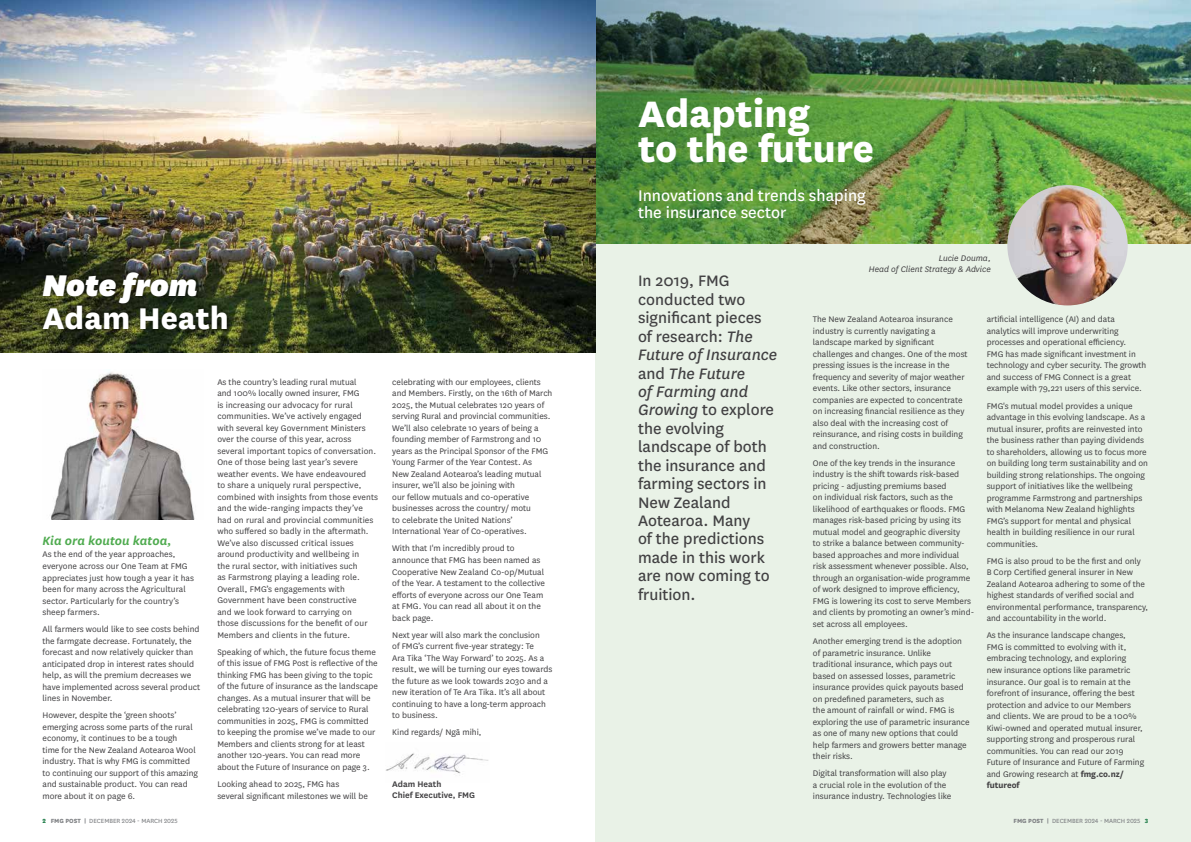
<style>
.page{position:relative;width:1191px;height:842px;background:#fff}
.page>*{position:absolute;margin:0;border:0;box-sizing:border-box;transform-origin:0 0}
.t1{font:800 43px/35px "National";color:#fff}
.t2{font:800 35px "National";color:#fff}
.t3{font:italic 900 35px "National";color:#fff}
.t4{font:18px/17px "National";color:#fff}
.t5{font:17.7px/18.4px "National";color:#414042}
.t6{font:italic 600 14px "National";color:#4fab4f}
.t7{font:9.5px/11.5px "National";color:#414042}
.t8{font:italic 9.5px/11.5px "National";color:#414042;text-align:right}
.t9{font:600 9.5px/11.5px "National";color:#414042}
.t10{font:7px "National";color:#808285}
.s1{font-style:italic}
.s2{font-weight:700}
.s3{font-weight:800;color:#227e4b}
.s4{font-weight:800}
</style>
<div class="page">
<div style="left:595px;top:244px;width:596px;height:598px;background:#e9f2e7"></div>
<img style="left:595px;top:0;width:596px;height:244px">
<img style="left:1007px;top:185px;width:120px;height:120px;border-radius:60px">
<img style="left:0;top:0;width:595px;height:353px">
<img style="left:386px;top:753px;width:103px;height:21px">
<img style="left:51px;top:372px;width:144px;height:148px">
<div style="left:38px;top:267px;width:194px;height:68px;background:#000;opacity:.42"></div>
<h2 class="t3" style="left:43px;top:261px;width:157px">Note from</h2>
<h2 class="t2" style="left:43px;top:293px;width:188px">Adam Heath</h2>
<h3 class="t6" style="left:43px;top:531px;width:131px">Kia ora koutou katoa,</h3>
<p class="t7" style="left:43px;top:548px;width:153px">As the end of the year approaches, everyone across our One Team at FMG appreciates just how tough a year it has been for many across the Agricultural sector. Particularly for the country’s sheep farmers.</p>
<p class="t7" style="left:43px;top:623px;width:159px">All farmers would like to see costs behind the farmgate decrease. Fortunately, the forecast and now relatively quicker than anticipated drop in interest rates should help, as will the premium decreases we have implemented across several product lines in November.</p>
<p class="t7" style="left:43px;top:709px;width:157px">However, despite the ‘green shoots’ emerging across some parts of the rural economy, it continues to be a tough<br>time for the New Zealand Aotearoa Wool industry. That is why FMG is committed to continuing our support of this amazing and sustainable product. You can read more about it on page 6.</p>
<p class="t7" style="left:217px;top:375px;width:162px">As the country’s leading rural mutual<br>and 100% locally owned insurer, FMG<br>is increasing our advocacy for rural communities. We’ve actively engaged with several key Government Ministers over the course of this year, across several important topics of conversation.<br>One of those being last year’s severe weather events. We have endeavoured<br>to share a uniquely rural perspective, combined with insights from those events and the wide-ranging impacts they’ve had on rural and provincial communities who suffered so badly in the aftermath.<br>We’ve also discussed critical issues around productivity and wellbeing in<br>the rural sector, with initiatives such<br>as Farmstrong playing a leading role.<br>Overall, FMG’s engagements with Government have been constructive<br>and we look forward to carrying on<br>those discussions for the benefit of our Members and clients in the future.</p>
<p class="t7" style="left:217px;top:646px;width:162px">Speaking of which, the future focus theme of this issue of FMG Post is reflective of the thinking FMG has been giving to the topic of the future of insurance as the landscape changes. As a mutual insurer that will be celebrating 120-years of service to Rural communities in 2025, FMG is committed to keeping the promise we’ve made to our Members and clients strong for at least another 120-years. You can read more about the Future of Insurance on page 3.</p>
<p class="t7" style="left:217px;top:778px;width:152px">Looking ahead to 2025, FMG has several significant milestones we will be</p>
<p class="t7" style="left:392px;top:376px;width:162px">celebrating with our employees, clients and Members. Firstly, on the 16th of March 2025, the Mutual celebrates 120 years of serving Rural and provincial communities.<br>We’ll also celebrate 10 years of being a founding member of Farmstrong and 10 years as the Principal Sponsor of the FMG Young Farmer of the Year Contest. As<br>New Zealand Aotearoa’s leading mutual insurer, we’ll also be joining with<br>our fellow mutuals and co-operative businesses across the country/ motu<br>to celebrate the United Nations’ International Year of Co-operatives.</p>
<p class="t7" style="left:392px;top:542px;width:154px">With that I'm incredibly proud to announce that FMG has been named as Cooperative New Zealand Co-op/Mutual of the Year. A testament to the collective efforts of everyone across our One Team at FMG. You can read all about it on the back page.</p>
<p class="t7" style="left:392px;top:629px;width:161px">Next year will also mark the conclusion<br>of FMG’s current five-year strategy: Te<br>Ara Tika ‘The Way Forward’ to 2025. As a result, we will be turning our eyes towards the future as we look towards 2030 and a new iteration of Te Ara Tika. It’s all about continuing to have a long-term approach to business.</p>
<p class="t7" style="left:392px;top:726px;width:91px">Kind regards/ Ngā mihi,</p>
<p class="t9" style="left:392px;top:777px;width:84px">Adam Heath<br>Chief Executive, FMG</p>
<h1 class="t1" style="left:638px;top:93px;width:237px">Adapting<br>to the future</h1>
<h3 class="t4" style="left:638px;top:186px;width:229px">Innovations and trends shaping the insurance sector</h3>
<p class="t5" style="left:638px;top:271px;width:141px">In 2019, FMG conducted two significant pieces of research: <span class="s1">The<br>Future of Insurance </span>and <span class="s1">The Future<br>of Farming and<br>Growing</span> to explore the evolving landscape of both the insurance and farming sectors in<br>New Zealand<br>Aotearoa. Many<br>of the predictions made in this work are now coming to fruition.</p>
<p class="t8" style="left:869px;top:252px;width:123px">Lucie Douma,<br>Head of Client Strategy &amp; Advice</p>
<p class="t7" style="left:813px;top:313px;width:156px">The New Zealand Aotearoa insurance industry is currently navigating a landscape marked by significant challenges and changes. One of the most pressing issues is the increase in the frequency and severity of major weather events. Like other sectors, insurance companies are expected to concentrate on increasing financial resilience as they also deal with the increasing cost of reinsurance, and rising costs in building and construction.</p>
<p class="t7" style="left:813px;top:457px;width:163px">One of the key trends in the insurance industry is the shift towards risk-based pricing - adjusting premiums based<br>on individual risk factors, such as the likelihood of earthquakes or floods. FMG manages risk-based pricing by using its mutual model and geographic diversity<br>to strike a balance between community&shy;based approaches and more individual risk assessment whenever possible. Also, through an organisation-wide programme of work designed to improve efficiency, FMG is lowering its cost to serve Members and clients by promoting an owner’s mind&shy;set across all employees.</p>
<p class="t7" style="left:813px;top:635px;width:158px">Another emerging trend is the adoption of parametric insurance. Unlike traditional insurance, which pays out based on assessed losses, parametric insurance provides quick payouts based on predefined parameters, such as<br>the amount of rainfall or wind. FMG is exploring the use of parametric insurance as one of many new options that could help farmers and growers better manage their risks.</p>
<p class="t7" style="left:813px;top:767px;width:140px">Digital transformation will also play a crucial role in the evolution of the insurance industry. Technologies like</p>
<p class="t7" style="left:986px;top:313px;width:161px">artificial intelligence (AI) and data analytics will improve underwriting processes and operational efficiency.<br>FMG has made significant investment in technology and cyber security. The growth and success of FMG Connect is a great example with 79,221 users of this service.</p>
<p class="t7" style="left:986px;top:399px;width:163px">FMG's mutual model provides a unique advantage in this evolving landscape. As a mutual insurer, profits are reinvested into the business rather than paying dividends to shareholders, allowing us to focus more on building long term sustainability and on building strong relationships. The ongoing support of initiatives like the wellbeing programme Farmstrong and partnerships with Melanoma New Zealand highlights FMG’s support for mental and physical health in building resilience in our rural communities.</p>
<p class="t7" style="left:986px;top:555px;width:163px">FMG is also proud to be the first and only<br>B Corp Certified general insurer in New Zealand Aotearoa adhering to some of the highest standards of verified social and environmental performance, transparency, and accountability in the world.</p>
<p class="t7" style="left:986px;top:629px;width:159px">As the insurance landscape changes, FMG is committed to evolving with it, embracing technology, and exploring new insurance options like parametric insurance. Our goal is to remain at the forefront of insurance, offering the best protection and advice to our Members and clients. We are proud to be a 100% Kiwi-owned and operated mutual insurer, supporting strong and prosperous rural communities. You can read our 2019<br>Future of Insurance and Future of Farming and Growing research at <span class="s2">fmg.co.nz/ futureof</span></p>
<p class="t10" style="left:43px;top:816px;width:136px"><span class="s3">2</span> <span class="s4">FMG POST |</span> DECEMBER 2024 - MARCH 2025</p>
<p class="t10" style="left:1013px;top:816px;width:136px"><span class="s4">FMG POST |</span> DECEMBER 2024 - MARCH 2025 <span class="s3">3</span></p>
</div>
